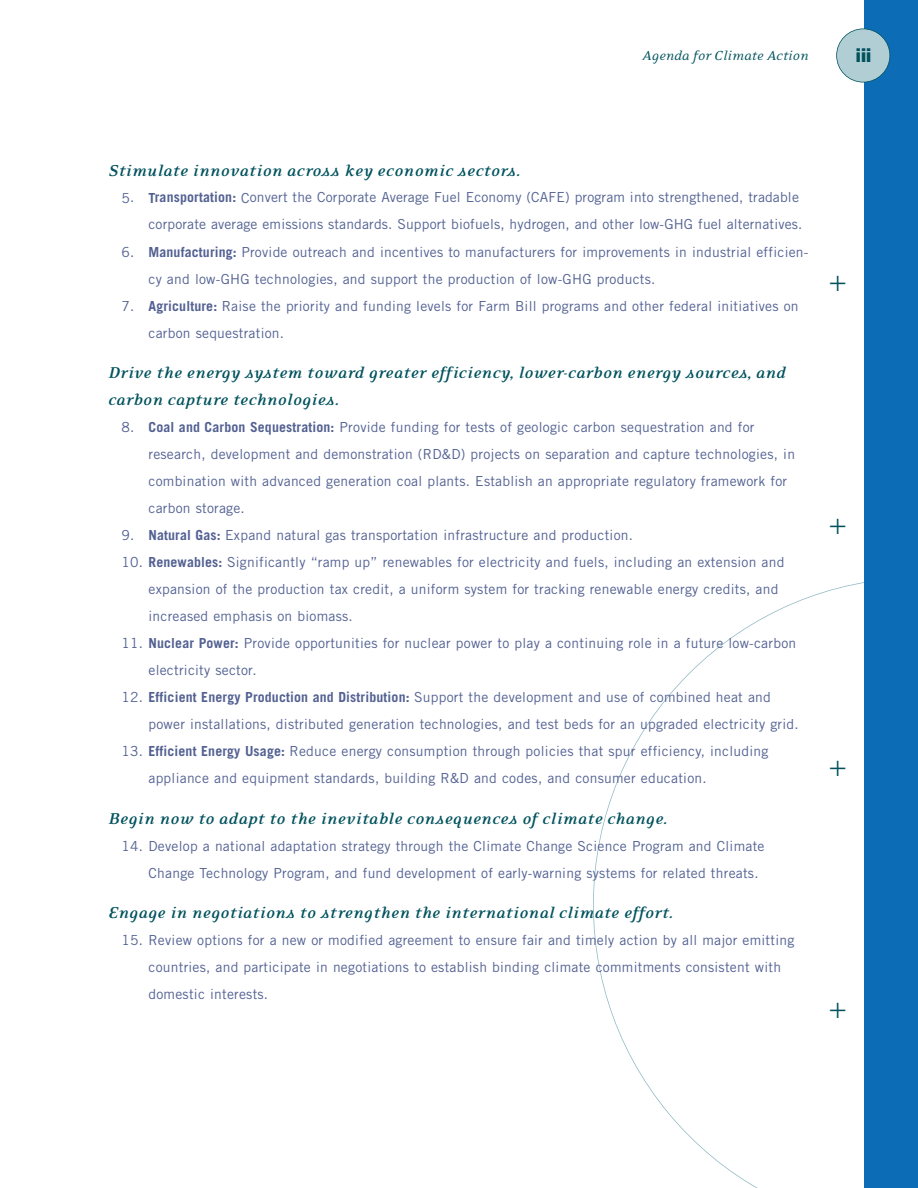
<style>
.page{position:relative;width:918px;height:1188px;background:#fff}
.page>*{position:absolute;margin:0;border:0;box-sizing:border-box;transform-origin:0 0}
.t1{font:300 30px "Akzidenz Grotesk";color:#00525d}
.t2{font:italic 700 18px/27px "Eidetic Serif";letter-spacing:.01em;color:#00525d}
.t3{font:18px "Franklin Gothic BT";color:#00525d}
.t4{font:italic 15px "Eidetic Serif";color:#00525d}
.t5{font:13.8px/27px "Trade Gothic LT Std";letter-spacing:.02em;color:#536192}
.s1{font-weight:700}
</style>
<div class="page">
<svg style="left:593px;top:582px;width:271px;height:606px"></svg>
<div style="left:864px;top:0;width:54px;height:1188px;background:#0d6cb6"></div>
<div style="left:837px;top:29px;width:53px;height:53px;background:#b1ced5;border-radius:50%"></div>
<div style="left:836px;top:28px;width:54px;height:54px;border:2px solid #00525d;border-radius:50%"></div>
<p class="t4" style="left:642px;top:51px;width:168px">Agenda for Climate Action</p>
<h2 class="t3" style="left:856px;top:48px;width:17px">iii</h2>
<h2 class="t2" style="left:108px;top:158px;width:414px">Stimulate innovation across key economic sectors.</h2>
<p class="t5" style="left:122px;top:185px;width:682px;text-align:right">5. <span class="s1">Transportation:</span> Convert the Corporate Average Fuel Economy (CAFE) program into strengthened, tradable corporate average emissions standards. Support biofuels, hydrogen, and other low-GHG fuel alternatives.</p>
<p class="t5" style="left:148px;top:239px;width:662px;text-indent:-27px">6. <span class="s1">Manufacturing:</span> Provide outreach and incentives to manufacturers for improvements in industrial efficien&shy;cy and low-GHG technologies, and support the production of low-GHG products.</p>
<p class="t5" style="left:149px;top:293px;width:652px;text-indent:-27px">7. <span class="s1">Agriculture:</span> Raise the priority and funding levels for Farm Bill programs and other federal initiatives on carbon sequestration.</p>
<h2 class="t2" style="left:108px;top:361px;width:679px">Drive the energy system toward greater efficiency, lower-carbon energy sources, and carbon capture technologies.</h2>
<p class="t5" style="left:148px;top:415px;width:648px;text-indent:-27px">8. <span class="s1">Coal and Carbon Sequestration:</span> Provide funding for tests of geologic carbon sequestration and for research, development and demonstration (RD&amp;D) projects on separation and capture technologies, in combination with advanced generation coal plants. Establish an appropriate regulatory framework for carbon storage.</p>
<p class="t5" style="left:121px;top:523px;width:513px">9. <span class="s1">Natural Gas:</span> Expand natural gas transportation infrastructure and production.</p>
<p class="t5" style="left:149px;top:550px;width:637px;text-indent:-27px">10. <span class="s1">Renewables:</span> Significantly “ramp up” renewables for electricity and fuels, including an extension and expansion of the production tax credit, a uniform system for tracking renewable energy credits, and increased emphasis on biomass.</p>
<p class="t5" style="left:148px;top:631px;width:649px;text-indent:-27px">11. <span class="s1">Nuclear Power:</span> Provide opportunities for nuclear power to play a continuing role in a future low-carbon electricity sector.</p>
<p class="t5" style="left:148px;top:685px;width:652px;text-indent:-27px">12. <span class="s1">Efficient Energy Production and Distribution:</span> Support the development and use of combined heat and power installations, distributed generation technologies, and test beds for an upgraded electricity grid.</p>
<p class="t5" style="left:148px;top:739px;width:621px;text-indent:-27px">13. <span class="s1">Efficient Energy Usage:</span> Reduce energy consumption through policies that spur efficiency, including appliance and equipment standards, building R&amp;D and codes, and consumer education.</p>
<h2 class="t2" style="left:108px;top:806px;width:561px">Begin now to adapt to the inevitable consequences of climate change.</h2>
<p class="t5" style="left:149px;top:833px;width:618px;text-indent:-27px">14. Develop a national adaptation strategy through the Climate Change Science Program and Climate<br>Change Technology Program, and fund development of early-warning systems for related threats.</p>
<h2 class="t2" style="left:108px;top:901px;width:567px">Engage in negotiations to strengthen the international climate effort.</h2>
<p class="t5" style="left:149px;top:928px;width:647px;text-indent:-27px">15. Review options for a new or modified agreement to ensure fair and timely action by all major emitting countries, and participate in negotiations to establish binding climate commitments consistent with domestic interests.</p>
<h1 class="t1" style="left:829px;top:270px;width:19px">+</h1>
<h1 class="t1" style="left:829px;top:512px;width:19px">+</h1>
<h1 class="t1" style="left:829px;top:755px;width:19px">+</h1>
<h1 class="t1" style="left:829px;top:997px;width:19px">+</h1>
</div>
